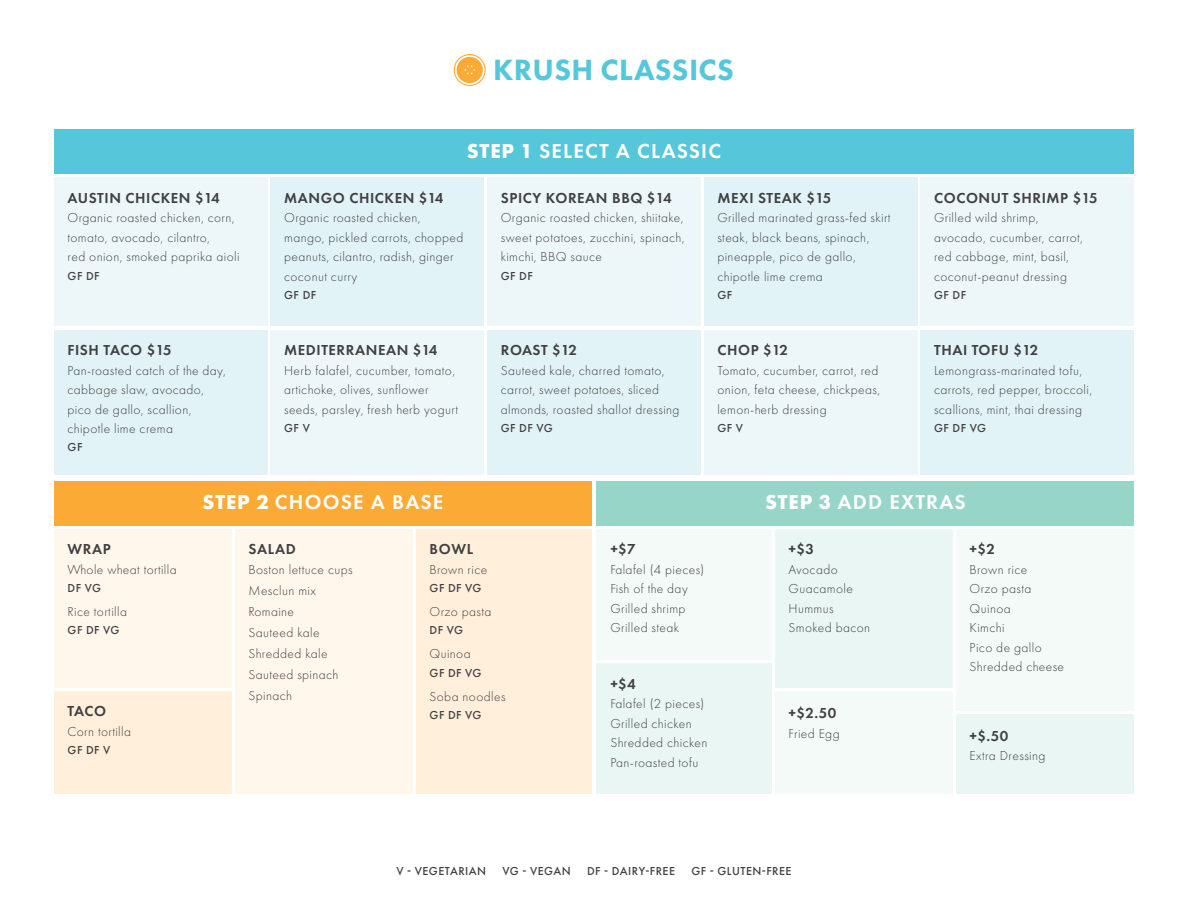
<style>
.page{position:relative;width:1188px;height:918px;background:#fff}
.page>*{position:absolute;margin:0;border:0;box-sizing:border-box;transform-origin:0 0}
.t1{font:800 30.45px "Futura PT";letter-spacing:.01em;color:#56c7da}
.t2{font:600 21px "Futura PT";letter-spacing:.06em;color:#fff}
.t3{font:600 15px "Futura PT";letter-spacing:.04em;color:#414042}
.t4{font:300 13.5px/19.5px "Futura PT";letter-spacing:.03em;color:#414042}
.t5{font:500 12px "Futura PT";letter-spacing:.04em;color:#414042}
.s1{font-weight:700}
</style>
<div class="page">
<div style="left:54px;top:129px;width:1080px;height:45px;background:#56c7da"></div>
<div style="left:54px;top:481px;width:538px;height:44px;background:#fbaa36"></div>
<div style="left:271px;top:178px;width:213px;height:148px;background:#e1f3f6"></div>
<div style="left:54px;top:178px;width:213px;height:148px;background:#edf7f9"></div>
<div style="left:487px;top:178px;width:214px;height:148px;background:#edf7f9"></div>
<div style="left:704px;top:178px;width:213px;height:148px;background:#e1f3f6"></div>
<div style="left:921px;top:178px;width:213px;height:148px;background:#edf7f9"></div>
<div style="left:54px;top:330px;width:213px;height:145px;background:#e1f3f6"></div>
<div style="left:487px;top:330px;width:214px;height:145px;background:#e1f3f6"></div>
<div style="left:704px;top:330px;width:213px;height:145px;background:#edf7f9"></div>
<div style="left:921px;top:330px;width:213px;height:145px;background:#e1f3f6"></div>
<div style="left:54px;top:529px;width:178px;height:159px;background:#fff6ec"></div>
<div style="left:235px;top:529px;width:178px;height:265px;background:#fff6ec"></div>
<div style="left:416px;top:529px;width:176px;height:265px;background:#ffefdb"></div>
<div style="left:54px;top:691px;width:178px;height:103px;background:#ffefdb"></div>
<div style="left:597px;top:481px;width:537px;height:44px;background:#97d5c9"></div>
<div style="left:597px;top:529px;width:175px;height:131px;background:#f3faf8"></div>
<div style="left:597px;top:664px;width:175px;height:130px;background:#e9f6f4"></div>
<div style="left:775px;top:529px;width:178px;height:159px;background:#e9f6f4"></div>
<div style="left:956px;top:529px;width:178px;height:181px;background:#f3faf8"></div>
<div style="left:775px;top:692px;width:178px;height:102px;background:#f3faf8"></div>
<div style="left:956px;top:714px;width:178px;height:80px;background:#e9f6f4"></div>
<div style="left:271px;top:330px;width:213px;height:145px;background:#edf7f9"></div>
<svg style="left:454px;top:54px;width:32px;height:32px"></svg>
<svg style="left:455px;top:55px;width:30px;height:30px"></svg>
<h1 class="t1" style="left:493px;top:51px;width:242px">KRUSH CLASSICS</h1>
<p class="t3" style="left:68px;top:188px;width:154px">AUSTIN CHICKEN $14</p>
<p class="t4" style="left:68px;top:208px;width:174px">Organic roasted chicken, corn, tomato, avocado, cilantro,<br>red onion, smoked paprika aioli</p>
<p class="t5" style="left:68px;top:268px;width:34px">GF DF</p>
<p class="t3" style="left:68px;top:341px;width:106px">FISH TACO $15</p>
<p class="t4" style="left:68px;top:360px;width:160px">Pan-roasted catch of the day, cabbage slaw, avocado, pico de gallo, scallion, chipotle lime crema</p>
<p class="t5" style="left:68px;top:440px;width:16px">GF</p>
<h2 class="t2" style="left:467px;top:137px;width:256px"><span class="s1">STEP 1</span> SELECT A CLASSIC</h2>
<p class="t3" style="left:284px;top:188px;width:161px">MANGO CHICKEN $14</p>
<p class="t4" style="left:284px;top:208px;width:181px">Organic roasted chicken, mango, pickled carrots, chopped peanuts, cilantro, radish, ginger coconut curry</p>
<p class="t5" style="left:284px;top:288px;width:34px">GF DF</p>
<p class="t3" style="left:284px;top:341px;width:155px">MEDITERRANEAN $14</p>
<p class="t4" style="left:284px;top:360px;width:175px">Herb falafel, cucumber, tomato, artichoke, olives, sunflower seeds, parsley, fresh herb yogurt</p>
<p class="t5" style="left:284px;top:421px;width:27px">GF V</p>
<p class="t3" style="left:501px;top:188px;width:172px">SPICY KOREAN BBQ $14</p>
<p class="t4" style="left:501px;top:208px;width:185px;text-align:justify">Organic roasted chicken, shiitake, sweet potatoes, zucchini, spinach, kimchi, BBQ sauce</p>
<p class="t5" style="left:501px;top:268px;width:34px">GF DF</p>
<p class="t3" style="left:501px;top:341px;width:78px">ROAST $12</p>
<p class="t4" style="left:501px;top:360px;width:180px">Sauteed kale, charred tomato, carrot, sweet potatoes, sliced almonds, roasted shallot dressing</p>
<p class="t5" style="left:501px;top:421px;width:54px">GF DF VG</p>
<p class="t3" style="left:717px;top:188px;width:115px">MEXI STEAK $15</p>
<p class="t4" style="left:717px;top:208px;width:175px">Grilled marinated grass-fed skirt steak, black beans, spinach, pineapple, pico de gallo, chipotle lime crema</p>
<p class="t5" style="left:717px;top:288px;width:16px">GF</p>
<p class="t3" style="left:717px;top:341px;width:72px">CHOP $12</p>
<p class="t4" style="left:717px;top:360px;width:164px;text-align:justify">Tomato, cucumber, carrot, red onion, feta cheese, chickpeas, lemon-herb dressing</p>
<p class="t5" style="left:717px;top:421px;width:27px">GF V</p>
<p class="t3" style="left:934px;top:188px;width:165px">COCONUT SHRIMP $15</p>
<p class="t4" style="left:934px;top:208px;width:150px">Grilled wild shrimp, avocado, cucumber, carrot, red cabbage, mint, basil, coconut-peanut dressing</p>
<p class="t5" style="left:934px;top:288px;width:34px">GF DF</p>
<p class="t3" style="left:934px;top:341px;width:106px">THAI TOFU $12</p>
<p class="t4" style="left:934px;top:360px;width:160px">Lemongrass-marinated tofu, carrots, red pepper, broccoli, scallions, mint, thai dressing</p>
<p class="t5" style="left:934px;top:421px;width:54px">GF DF VG</p>
<p class="t3" style="left:68px;top:540px;width:45px">WRAP</p>
<p class="t4" style="left:68px;top:560px;width:111px">Whole wheat tortilla</p>
<p class="t5" style="left:68px;top:581px;width:35px">DF VG</p>
<p class="t4" style="left:68px;top:602px;width:61px">Rice tortilla</p>
<p class="t5" style="left:68px;top:623px;width:54px">GF DF VG</p>
<h2 class="t2" style="left:203px;top:489px;width:242px"><span class="s1">STEP 2</span> CHOOSE A BASE</h2>
<p class="t3" style="left:249px;top:540px;width:49px">SALAD</p>
<p class="t4" style="left:249px;top:559px;width:106px;line-height:21px">Boston lettuce cups<br>Mesclun mix<br>Romaine<br>Sauteed kale<br>Shredded kale<br>Sauteed spinach<br>Spinach</p>
<p class="t3" style="left:430px;top:540px;width:45px">BOWL</p>
<p class="t4" style="left:430px;top:560px;width:59px">Brown rice</p>
<p class="t5" style="left:430px;top:581px;width:54px">GF DF VG</p>
<p class="t4" style="left:430px;top:602px;width:63px">Orzo pasta</p>
<p class="t5" style="left:430px;top:623px;width:35px">DF VG</p>
<p class="t4" style="left:430px;top:644px;width:43px">Quinoa</p>
<p class="t5" style="left:430px;top:665px;width:54px">GF DF VG</p>
<p class="t4" style="left:430px;top:686px;width:77px">Soba noodles</p>
<p class="t3" style="left:68px;top:702px;width:40px">TACO</p>
<p class="t5" style="left:430px;top:708px;width:54px">GF DF VG</p>
<p class="t4" style="left:68px;top:722px;width:65px">Corn tortilla</p>
<p class="t5" style="left:68px;top:743px;width:44px">GF DF V</p>
<p class="t3" style="left:610px;top:540px;width:27px">+$7</p>
<p class="t4" style="left:610px;top:560px;width:96px">Falafel (4 pieces)<br>Fish of the day<br>Grilled shrimp<br>Grilled steak</p>
<p class="t3" style="left:610px;top:674px;width:27px">+$4</p>
<p class="t4" style="left:610px;top:694px;width:98px">Falafel (2 pieces)<br>Grilled chicken<br>Shredded chicken<br>Pan-roasted tofu</p>
<h2 class="t2" style="left:765px;top:489px;width:202px"><span class="s1">STEP 3</span> ADD EXTRAS</h2>
<p class="t3" style="left:789px;top:540px;width:27px">+$3</p>
<p class="t4" style="left:789px;top:560px;width:83px">Avocado<br>Guacamole<br>Hummus<br>Smoked bacon</p>
<p class="t3" style="left:970px;top:540px;width:27px">+$2</p>
<p class="t4" style="left:970px;top:560px;width:96px">Brown rice<br>Orzo pasta<br>Quinoa<br>Kimchi<br>Pico de gallo<br>Shredded cheese</p>
<p class="t3" style="left:789px;top:704px;width:49px">+$2.50</p>
<p class="t4" style="left:789px;top:723px;width:53px">Fried Egg</p>
<p class="t3" style="left:970px;top:726px;width:40px">+$.50</p>
<p class="t4" style="left:970px;top:746px;width:77px">Extra Dressing</p>
<p class="t5" style="left:396px;top:864px;width:91px">V - VEGETARIAN</p>
<p class="t5" style="left:502px;top:864px;width:70px">VG - VEGAN</p>
<p class="t5" style="left:587px;top:864px;width:90px">DF - DAIRY-FREE</p>
<p class="t5" style="left:691px;top:864px;width:102px">GF - GLUTEN-FREE</p>
</div>
